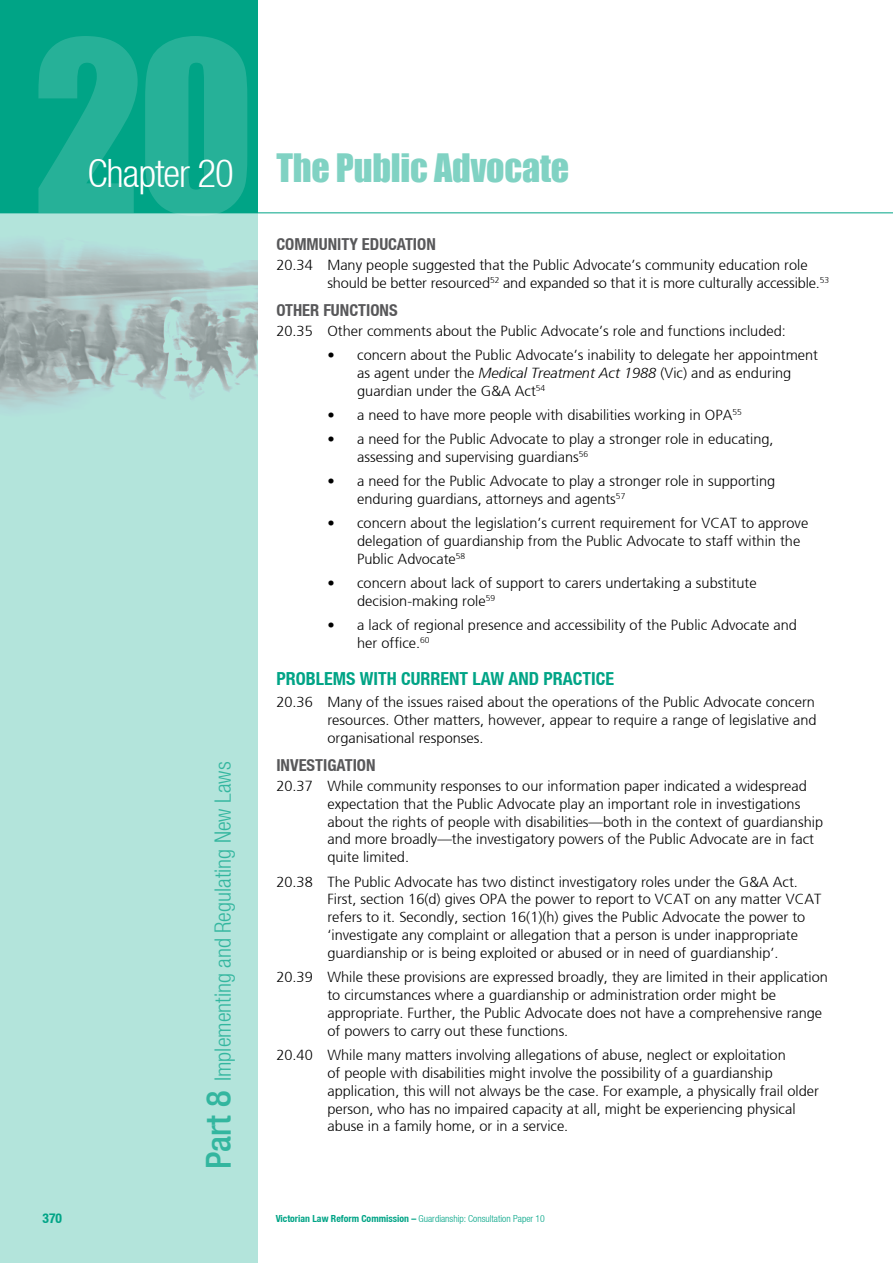
<style>
.page{position:relative;width:893px;height:1263px;background:#fff}
.page>*{position:absolute;margin:0;border:0;box-sizing:border-box;transform-origin:0 0}
.t1{font:219.6px "Impact";color:#fff}
.t2{font:36px "Impact";letter-spacing:-.005em;color:#80d2c3}
.t3{font:300 condensed 22.5px "Helvetica Neue LT";color:#33b69f}
.t4{font:700 condensed 18px "Helvetica Neue LT";color:#00a486}
.t5{font:700 condensed 16.5px "Helvetica Neue LT";color:#58585a}
.t6{font:300 14.55px/17.9px "Frutiger";color:#000}
.t7{font:700 condensed 13.5px "Helvetica Neue LT";color:#00a486}
.t8{font:300 condensed 9.75px "Helvetica Neue LT";color:#00a486}
.s1{font-family:"Helvetica Neue LT";font-weight:300;font-stretch:condensed;font-size:39px;color:#fff}
.s2{font-weight:500;font-size:34.5px}
.s3{font-style:italic}
.s4{font-weight:700}
</style>
<div class="page">
<div style="left:0;top:191px;width:257px;height:1072px;background:#b3e4db"></div>
<div style="left:0;top:0;width:257px;height:213px;background:#00a486"></div>
<hr style="left:0;top:213px;width:893px;height:1px;background:#00a486">
<img style="left:0;top:213px;width:257px;height:197px">
<h1 class="t1" style="left:33px;top:-44px;width:224px">20</h1>
<h2 class="t2" style="left:87px;top:139px;width:483px"><span class="s1">Chapter 20</span> The Public Advocate</h2>
<h3 class="t3" style="left:210px;top:1169px;width:409px;rotate:-90deg"><span class="s2">Part 8</span> Implementing and Regulating New Laws</h3>
<p class="t5" style="left:276px;top:234px;width:21px">COMM</p>
<p class="t5" style="left:319px;top:234px;width:18px">UNITY</p>
<p class="t5" style="left:362px;top:234px;width:35px">EDUCATION</p>
<p class="t6" style="left:327px;top:256px;width:503px;text-indent:-51px">20.34 Many people suggested that the Public Advocate’s community education role should be better resourced<sup>52</sup> and expanded so that it is more culturally accessible.<sup>53</sup></p>
<p class="t5" style="left:276px;top:300px;width:19px">OTHER</p>
<p class="t5" style="left:323px;top:300px;width:26px">FUNCTIONS</p>
<p class="t6" style="left:276px;top:322px;width:511px">20.35 Other comments about the Public Advocate’s role and functions included:</p>
<p class="t6" style="left:357px;top:346px;width:462px;text-indent:-30px">• concern about the Public Advocate’s inability to delegate her appointment as agent under the <span class="s3">Medical Treatment Act 1988</span> (Vic) and as enduring guardian under the G&amp;A Act<sup>54</sup></p>
<p class="t6" style="left:327px;top:406px;width:416px">• a need to have more people with disabilities working in OPA<sup>55</sup></p>
<p class="t6" style="left:357px;top:430px;width:418px;text-indent:-30px">• a need for the Public Advocate to play a stronger role in educating, assessing and supervising guardians<sup>56</sup></p>
<p class="t6" style="left:357px;top:473px;width:419px;text-indent:-30px">• a need for the Public Advocate to play a stronger role in supporting enduring guardians, attorneys and agents<sup>57</sup></p>
<p class="t6" style="left:357px;top:515px;width:453px;text-indent:-30px">• concern about the legislation’s current requirement for VCAT to approve delegation of guardianship from the Public Advocate to staff within the<br>Public Advocate<sup>58</sup></p>
<p class="t6" style="left:357px;top:575px;width:401px;text-indent:-30px">• concern about lack of support to carers undertaking a substitute decision-making role<sup>59</sup></p>
<p class="t6" style="left:357px;top:617px;width:441px;text-indent:-30px">• a lack of regional presence and accessibility of the Public Advocate and her office.<sup>60</sup></p>
<p class="t4" style="left:276px;top:667px;width:50px">PROBLEMS</p>
<p class="t4" style="left:360px;top:667px;width:10px">WITH</p>
<p class="t4" style="left:401px;top:667px;width:30px">CURRENT</p>
<p class="t4" style="left:472px;top:667px;width:12px">LAW</p>
<p class="t4" style="left:508px;top:667px;width:11px">AND</p>
<p class="t4" style="left:543px;top:667px;width:10px">PRACTICE</p>
<p class="t6" style="left:327px;top:693px;width:491px;text-align:justify;text-indent:-51px">20.36 Many of the issues raised about the operations of the Public Advocate concern resources. Other matters, however, appear to require a range of legislative and organisational responses.</p>
<p class="t5" style="left:276px;top:755px;width:14px">INVESTIGATION</p>
<p class="t6" style="left:327px;top:777px;width:497px;text-indent:-51px">20.37 While community responses to our information paper indicated a widespread expectation that the Public Advocate play an important role in investigations about the rights of people with disabilities—both in the context of guardianship and more broadly—the investigatory powers of the Public Advocate are in fact quite limited.</p>
<p class="t6" style="left:327px;top:873px;width:495px;text-indent:-51px">20.38 The Public Advocate has two distinct investigatory roles under the G&amp;A Act.<br>First, section 16(d) gives OPA the power to report to VCAT on any matter VCAT refers to it. Secondly, section 16(1)(h) gives the Public Advocate the power to ‘investigate any complaint or allegation that a person is under inappropriate guardianship or is being exploited or abused or in need of guardianship’.</p>
<p class="t6" style="left:327px;top:968px;width:502px;text-indent:-51px">20.39 While these provisions are expressed broadly, they are limited in their application to circumstances where a guardianship or administration order might be appropriate. Further, the Public Advocate does not have a comprehensive range of powers to carry out these functions.</p>
<p class="t6" style="left:327px;top:1046px;width:493px;text-indent:-51px">20.40 While many matters involving allegations of abuse, neglect or exploitation<br>of people with disabilities might involve the possibility of a guardianship application, this will not always be the case. For example, a physically frail older person, who has no impaired capacity at all, might be experiencing physical abuse in a family home, or in a service.</p>
<p class="t7" style="left:43px;top:1209px;width:21px">370</p>
<p class="t8" style="left:276px;top:1213px;width:271px"><span class="s4">VICTORIAN LAW REFORM COMMISSION –</span> Guardianship: Consultation Paper 10</p>
</div>
